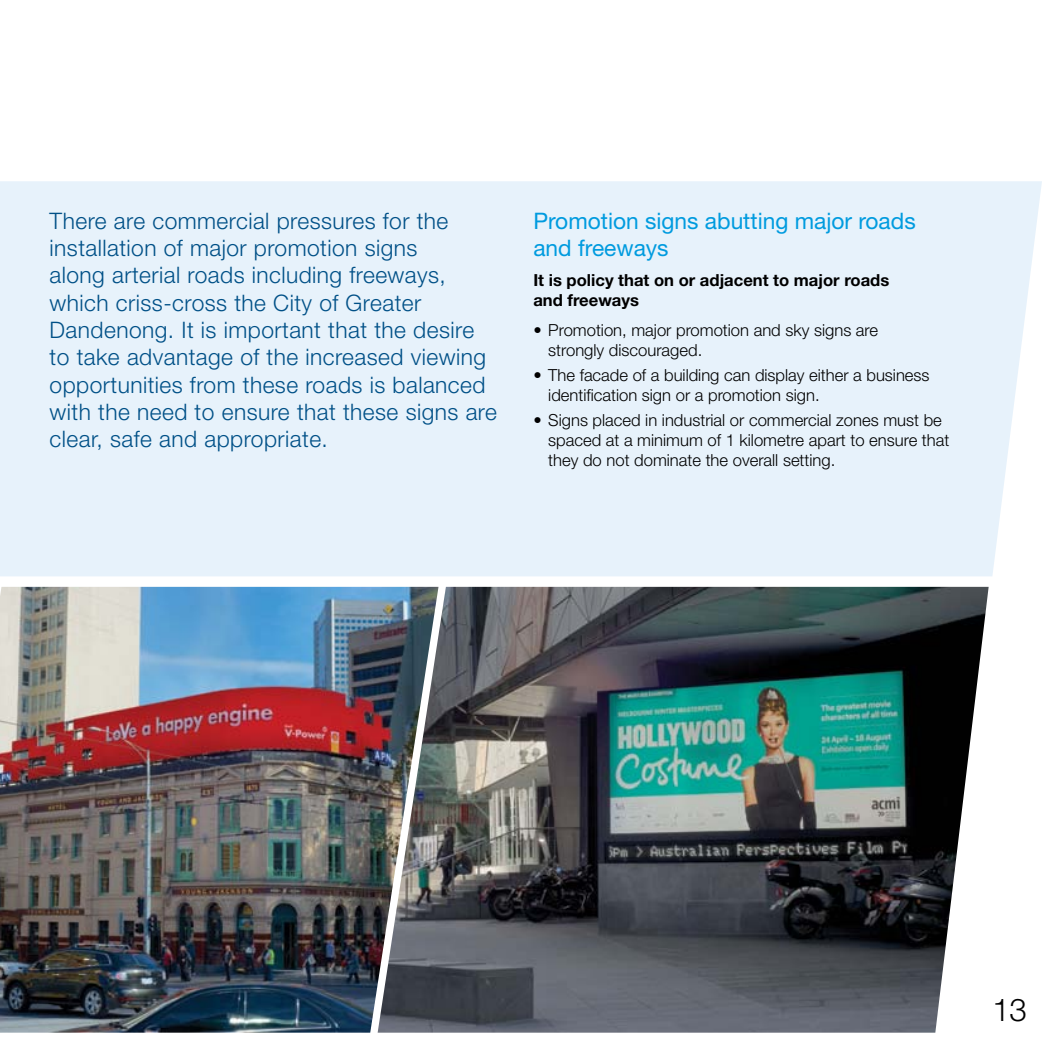
<style>
.page{position:relative;width:1042px;height:1042px;background:#fff}
.page>*{position:absolute;margin:0;border:0;box-sizing:border-box;transform-origin:0 0}
.t1{font:300 31.32px "Helvetica Neue";color:#000}
.t2{font:300 22.75px/27.3px "Helvetica Neue";letter-spacing:.02em;color:#005087}
.t3{font:22.75px/27.3px "Helvetica Neue";color:#009bdf}
.t4{font:300 16.62px/19.9px "Helvetica Neue";color:#000}
.t5{font:700 16.62px/19.9px "Helvetica Neue";color:#000}
</style>
<div class="page">
<div style="left:0;top:181px;width:1042px;height:395px;background:#e7f2fb"></div>
<img style="left:438px;top:587px;width:550px;height:445px">
<img style="left:0;top:587px;width:438px;height:445px">
<p class="t2" style="left:50px;top:207px;width:449px">There are commercial pressures for the installation of major promotion signs<br>along arterial roads including freeways, which criss-cross the City of Greater Dandenong. It is important that the desire to take advantage of the increased viewing opportunities from these roads is balanced with the need to ensure that these signs are clear, safe and appropriate.</p>
<p class="t3" style="left:533px;top:207px;width:384px">Promotion signs abutting major roads and freeways</p>
<p class="t5" style="left:533px;top:270px;width:357px">It is policy that on or adjacent to major roads and freeways</p>
<p class="t4" style="left:548px;top:320px;width:331px;text-indent:-15px">• Promotion, major promotion and sky signs are strongly discouraged.</p>
<p class="t4" style="left:548px;top:364px;width:383px;text-indent:-15px">• The facade of a building can display either a business identification sign or a promotion sign.</p>
<p class="t4" style="left:548px;top:409px;width:402px;text-indent:-15px">• Signs placed in industrial or commercial zones must be spaced at a minimum of 1 kilometre apart to ensure that they do not dominate the overall setting.</p>
<h1 class="t1" style="left:992px;top:990px;width:36px">13</h1>
</div>
